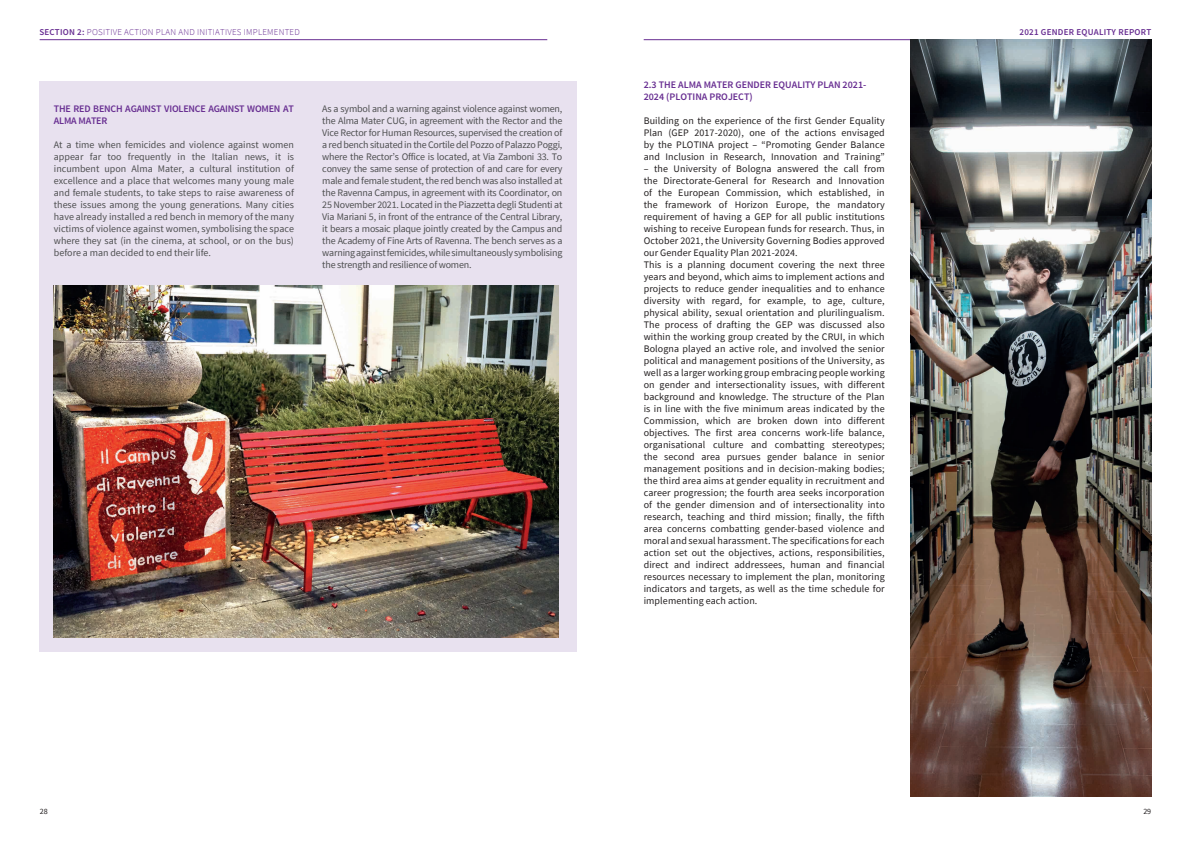
<style>
.page{position:relative;width:1191px;height:842px;background:#fff}
.page>*{position:absolute;margin:0;border:0;box-sizing:border-box;transform-origin:0 0}
.testo_box{font:10px/12px "Source Sans Pro";letter-spacing:.01em;color:#231f20;text-align:justify}
.testo_box-2{font:10px/12px "Source Sans Pro";letter-spacing:-.01em;color:#4e4f50;text-align:justify}
.titolo_paragrafo_-_e{font:600 10px/12px "Source Sans Pro";color:#672d91}
.titolo_paragrafo_-_e-2{font:600 10px/12px "Source Sans Pro";letter-spacing:-.02em;color:#672d91}
.t1{font:300 9px "Source Sans Pro";letter-spacing:.025em;color:#672d91}
.t2{font:600 9px "Source Sans Pro";letter-spacing:.025em;color:#672d91}
.t3{font:8px "Source Sans Pro";color:#231f20}
.s1{font-weight:600}
</style>
<div class="page">
<hr style="left:40px;top:39px;width:507px;height:1px;background:#672d91">
<hr style="left:643px;top:39px;width:508px;height:1px;background:#672d91">
<img style="left:910px;top:40px;width:241px;height:757px">
<div style="left:40px;top:81px;width:537px;height:571px;background:#e8e1ef"></div>
<img style="left:54px;top:285px;width:504px;height:353px">
<p class="t1" style="left:39px;top:27px;width:262px"><span class="s1">SECTION 2:</span> POSITIVE ACTION PLAN AND INITIATIVES IMPLEMENTED</p>
<p class="titolo_paragrafo_-_e-2" style="left:54px;top:103px;width:241px">THE RED BENCH AGAINST VIOLENCE AGAINST WOMEN AT<br>ALMA MATER</p>
<p class="testo_box-2" style="left:54px;top:138px;width:242px">At a time when femicides and violence against women appear far too frequently in the Italian news, it is incumbent upon Alma Mater, a cultural institution of excellence and a place that welcomes many young male and female students, to take steps to raise awareness of these issues among the young generations. Many cities have already installed a red bench in memory of the many victims of violence against women, symbolising the space where they sat (in the cinema, at school, or on the bus) before a man decided to end their life.</p>
<p class="testo_box-2" style="left:322px;top:102px;width:242px">As a symbol and a warning against violence against women, the Alma Mater CUG, in agreement with the Rector and the Vice Rector for Human Resources, supervised the creation of a red bench situated in the Cortile del Pozzo of Palazzo Poggi, where the Rector’s Office is located, at Via Zamboni 33. To convey the same sense of protection of and care for every male and female student, the red bench was also installed at the Ravenna Campus, in agreement with its Coordinator, on 25 November 2021. Located in the Piazzetta degli Studenti at Via Mariani 5, in front of the entrance of the Central Library, it bears a mosaic plaque jointly created by the Campus and the Academy of Fine Arts of Ravenna. The bench serves as a warning against femicides, while simultaneously symbolising the strength and resilience of women.</p>
<p class="titolo_paragrafo_-_e" style="left:643px;top:79px;width:224px">2.3 THE ALMA MATER GENDER EQUALITY PLAN 2021-<br>2024 (PLOTINA PROJECT)</p>
<p class="testo_box" style="left:643px;top:114px;width:242px">Building on the experience of the first Gender Equality Plan (GEP 2017-2020), one of the actions envisaged by the PLOTINA project – “Promoting Gender Balance and Inclusion in Research, Innovation and Training”</p>
<p class="testo_box" style="left:643px;top:162px;width:242px">– the University of Bologna answered the call from the Directorate-General for Research and Innovation of the European Commission, which established, in the framework of Horizon Europe, the mandatory requirement of having a GEP for all public institutions wishing to receive European funds for research. Thus, in October 2021, the University Governing Bodies approved our Gender Equality Plan 2021-2024.</p>
<p class="testo_box" style="left:643px;top:258px;width:242px">This is a planning document covering the next three years and beyond, which aims to implement actions and projects to reduce gender inequalities and to enhance diversity with regard, for example, to age, culture, physical ability, sexual orientation and plurilingualism.<br>The process of drafting the GEP was discussed also within the working group created by the CRUI, in which Bologna played an active role, and involved the senior political and management positions of the University, as well as a larger working group embracing people working on gender and intersectionality issues, with different background and knowledge. The structure of the Plan is in line with the five minimum areas indicated by the Commission, which are broken down into different objectives. The first area concerns work-life balance, organisational culture and combatting stereotypes; the second area pursues gender balance in senior management positions and in decision-making bodies; the third area aims at gender equality in recruitment and career progression; the fourth area seeks incorporation of the gender dimension and of intersectionality into research, teaching and third mission; finally, the fifth area concerns combatting gender-based violence and moral and sexual harassment. The specifications for each action set out the objectives, actions, responsibilities, direct and indirect addressees, human and financial resources necessary to implement the plan, monitoring indicators and targets, as well as the time schedule for implementing each action.</p>
<p class="t2" style="left:1019px;top:26px;width:133px">2021 GENDER EQUALITY REPORT</p>
<p class="t3" style="left:40px;top:806px;width:9px">28</p>
<p class="t3" style="left:1143px;top:807px;width:9px">29</p>
</div>
